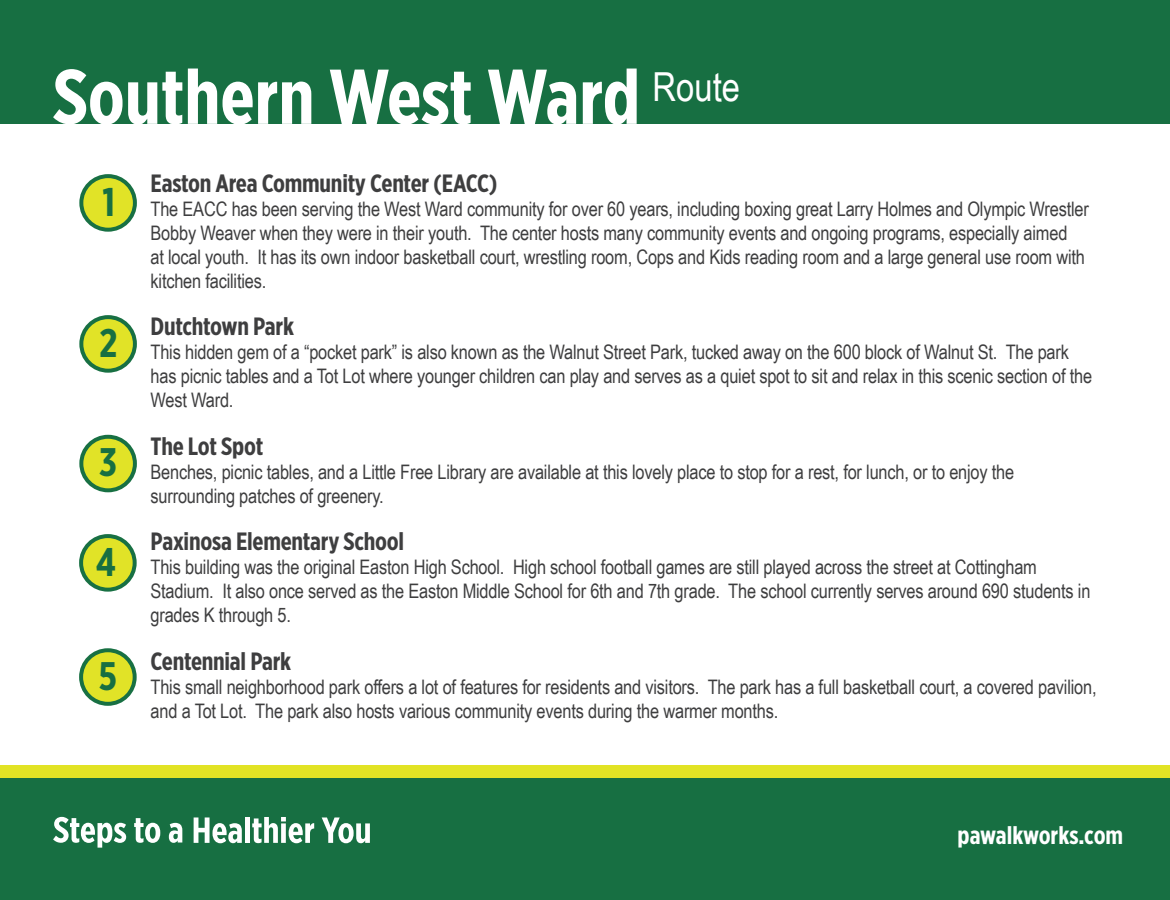
<style>
.page{position:relative;width:1170px;height:900px;background:#fff}
.page>*{position:absolute;margin:0;border:0;box-sizing:border-box;transform-origin:0 0}
.t1{font:700 77.5px "Gotham X Narrow";color:#fff}
.t2{font:40px "Arial Narrow";color:#fff}
.t3{font:700 39.75px "Gotham X Narrow";color:#176f42}
.t4{font:700 25px "Gotham X Narrow";letter-spacing:-.01em;color:#3e3e3f}
.t5{font:700 25px "Gotham X Narrow";color:#fff}
.t6{font:20px/24px "Arial Narrow";letter-spacing:-.01em;color:#3e3e3f}
</style>
<div class="page">
<div style="left:0;top:765px;width:1170px;height:135px;background:#e2e324"></div>
<div style="left:0;top:778px;width:1170px;height:122px;background:#176f42"></div>
<svg style="left:53px;top:817px;width:73px;height:31px"></svg>
<svg style="left:134px;top:818px;width:26px;height:25px"></svg>
<svg style="left:169px;top:823px;width:13px;height:20px"></svg>
<svg style="left:194px;top:817px;width:48px;height:26px"></svg>
<div style="left:245px;top:817px;width:5px;height:26px;background:#fff"></div>
<svg style="left:252px;top:817px;width:62px;height:26px"></svg>
<svg style="left:322px;top:817px;width:48px;height:26px"></svg>
<div style="left:0;top:0;width:1170px;height:124px;background:#176f42"></div>
<div style="left:81px;top:176px;width:54px;height:54px;background:#e1e327;border-radius:50%"></div>
<div style="left:79px;top:174px;width:58px;height:58px;border:4px solid #187043;border-radius:50%"></div>
<div style="left:81px;top:317px;width:54px;height:54px;background:#e1e327;border-radius:50%"></div>
<div style="left:79px;top:315px;width:58px;height:58px;border:4px solid #187043;border-radius:50%"></div>
<div style="left:81px;top:437px;width:54px;height:53px;background:#e1e327;border-radius:50%"></div>
<div style="left:79px;top:435px;width:58px;height:57px;border:4px solid #187043;border-radius:50%"></div>
<div style="left:81px;top:536px;width:54px;height:54px;background:#e1e327;border-radius:50%"></div>
<div style="left:79px;top:534px;width:58px;height:58px;border:4px solid #187043;border-radius:50%"></div>
<div style="left:81px;top:650px;width:54px;height:54px;background:#e1e327;border-radius:50%"></div>
<div style="left:79px;top:648px;width:58px;height:58px;border:4px solid #187043;border-radius:50%"></div>
<h1 class="t1" style="left:53px;top:49px;width:589px">Southern West Ward</h1>
<h2 class="t2" style="left:653px;top:58px;width:89px">Route</h2>
<h3 class="t3" style="left:103px;top:177px;width:14px">1</h3>
<h3 class="t3" style="left:99px;top:318px;width:20px">2</h3>
<h3 class="t3" style="left:99px;top:438px;width:19px">3</h3>
<h3 class="t3" style="left:96px;top:537px;width:22px">4</h3>
<h3 class="t3" style="left:99px;top:652px;width:20px">5</h3>
<p class="t4" style="left:151px;top:167px;width:349px">Easton Area Community Center (EACC)</p>
<p class="t6" style="left:151px;top:196px;width:940px">The EACC has been serving the West Ward community for over 60 years, including boxing great Larry Holmes and Olympic Wrestler Bobby Weaver when they were in their youth. The center hosts many community events and ongoing programs, especially aimed<br>at local youth. It has its own indoor basketball court, wrestling room, Cops and Kids reading room and a large general use room with kitchen facilities.</p>
<p class="t4" style="left:151px;top:311px;width:145px">Dutchtown Park</p>
<p class="t6" style="left:151px;top:339px;width:943px">This hidden gem of a “pocket park” is also known as the Walnut Street Park, tucked away on the 600 block of Walnut St. The park has picnic tables and a Tot Lot where younger children can play and serves as a quiet spot to sit and relax in this scenic section of the<br>West Ward.</p>
<p class="t4" style="left:151px;top:430px;width:114px">The Lot Spot</p>
<p class="t6" style="left:151px;top:459px;width:865px">Benches, picnic tables, and a Little Free Library are available at this lovely place to stop for a rest, for lunch, or to enjoy the surrounding patches of greenery.</p>
<p class="t4" style="left:151px;top:526px;width:255px">Paxinosa Elementary School</p>
<p class="t6" style="left:151px;top:554px;width:941px">This building was the original Easton High School. High school football games are still played across the street at Cottingham<br>Stadium. It also once served as the Easton Middle School for 6th and 7th grade. The school currently serves around 690 students in grades K through 5.</p>
<p class="t4" style="left:151px;top:645px;width:142px">Centennial Park</p>
<p class="t6" style="left:151px;top:674px;width:948px">This small neighborhood park offers a lot of features for residents and visitors. The park has a full basketball court, a covered pavilion, and a Tot Lot. The park also hosts various community events during the warmer months.</p>
<p class="t5" style="left:958px;top:820px;width:167px">pawalkworks.com</p>
</div>
